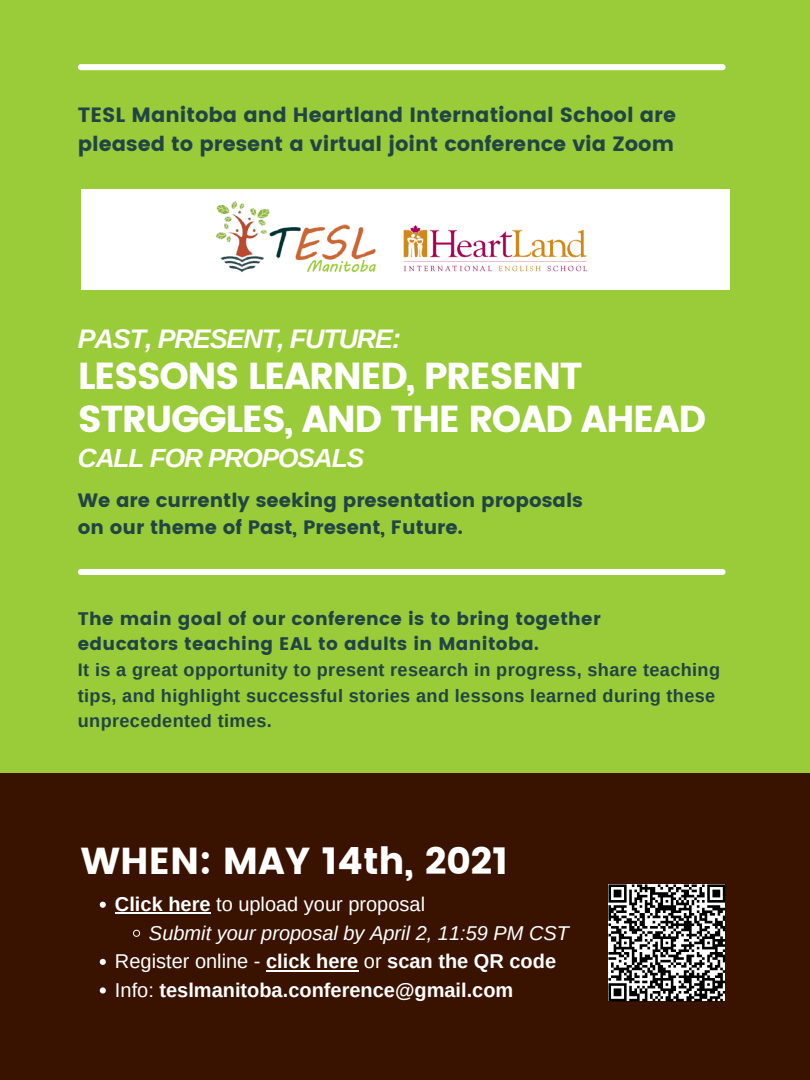
<style>
.page{position:relative;width:810px;height:1080px;background:#9acb38}
.page>*{position:absolute;margin:0;border:0;box-sizing:border-box;transform-origin:0 0}
.t1{font:37.5px/43.1px "Poppins";letter-spacing:-.04em;color:#fff}
.t2{font:37.5px "Poppins";color:#fff}
.t3{font:italic 700 26.88px "Arimo";letter-spacing:-.04em;color:#fff}
.t4{font:italic 700 26.25px "Arimo";letter-spacing:-.04em;color:#fff}
.t5{font:20.62px/28.6px "Poppins";color:#214546}
.t6{font:700 20px "Arimo";color:#fff}
.t7{font:italic 20px "Arimo";color:#fff}
.t8{font:20px "Arimo";color:#fff}
.t9{font:19.38px "Poppins";color:#214546}
.t10{font:700 18.12px/25.3px "Arimo";letter-spacing:.02em;color:#214546}
.t11{font:18.12px "Poppins";letter-spacing:.02em;color:#214546}
.s1{font-weight:700}
.s2{font-weight:400}
</style>
<div class="page">
<div style="left:0;top:774px;width:810px;height:306px;background:#391300"></div>
<div style="left:81px;top:64px;width:642px;height:6px;background:#fff"></div>
<div style="left:81px;top:190px;width:648px;height:100px;background:#fff"></div>
<div style="left:81px;top:569px;width:642px;height:6px;background:#fff"></div>
<svg style="left:100px;top:902px;width:6px;height:6px"></svg>
<hr style="left:115px;top:912px;width:96px;height:2px;background:#fff">
<svg style="left:133px;top:930px;width:7px;height:7px"></svg>
<svg style="left:100px;top:959px;width:6px;height:6px"></svg>
<hr style="left:266px;top:970px;width:92px;height:1px;background:#fff">
<svg style="left:100px;top:987px;width:6px;height:7px"></svg>
<img style="left:215px;top:201px;width:373px;height:71px">
<svg style="left:608px;top:884px;width:117px;height:117px;background:#7e7e7e"></svg>
<p class="t5" style="left:78px;top:101px;width:600px">TESL Manitoba and Heartland International School are pleased to present a virtual joint conference via Zoom</p>
<p class="t3" style="left:78px;top:323px;width:325px">PAST, PRESENT, FUTURE:</p>
<p class="t1" style="left:78px;top:355px;width:630px">LESSONS LEARNED, PRESENT<br>STRUGGLES, AND THE ROAD AHEAD</p>
<p class="t4" style="left:78px;top:443px;width:288px">CALL FOR PROPOSALS</p>
<p class="t9" style="left:78px;top:489px;width:507px">We are currently seeking presentation proposals</p>
<p class="t9" style="left:78px;top:516px;width:386px">on our theme of Past, Present, Future.</p>
<p class="t11" style="left:78px;top:608px;width:524px">The main goal of our conference is to bring together</p>
<p class="t11" style="left:78px;top:633px;width:463px">educators teaching EAL to adults in Manitoba.</p>
<p class="t10" style="left:78px;top:657px;width:644px">It is a great opportunity to present research in progress, share teaching tips, and highlight successful stories and lessons learned during these unprecedented times.</p>
<p class="t2" style="left:81px;top:839px;width:429px">WHEN: MAY 14th, 2021</p>
<p class="t8" style="left:115px;top:893px;width:312px"><span class="s1">Click here</span> to upload your proposal</p>
<p class="t7" style="left:149px;top:922px;width:422px">Submit your proposal by April 2, 11:59 PM CST</p>
<p class="t6" style="left:115px;top:950px;width:443px"><span class="s2">Register online -</span> click here <span class="s2">or</span> scan the QR code</p>
<p class="t6" style="left:115px;top:979px;width:400px"><span class="s2">Info:</span> teslmanitoba.conference@gmail.com</p>
</div>
